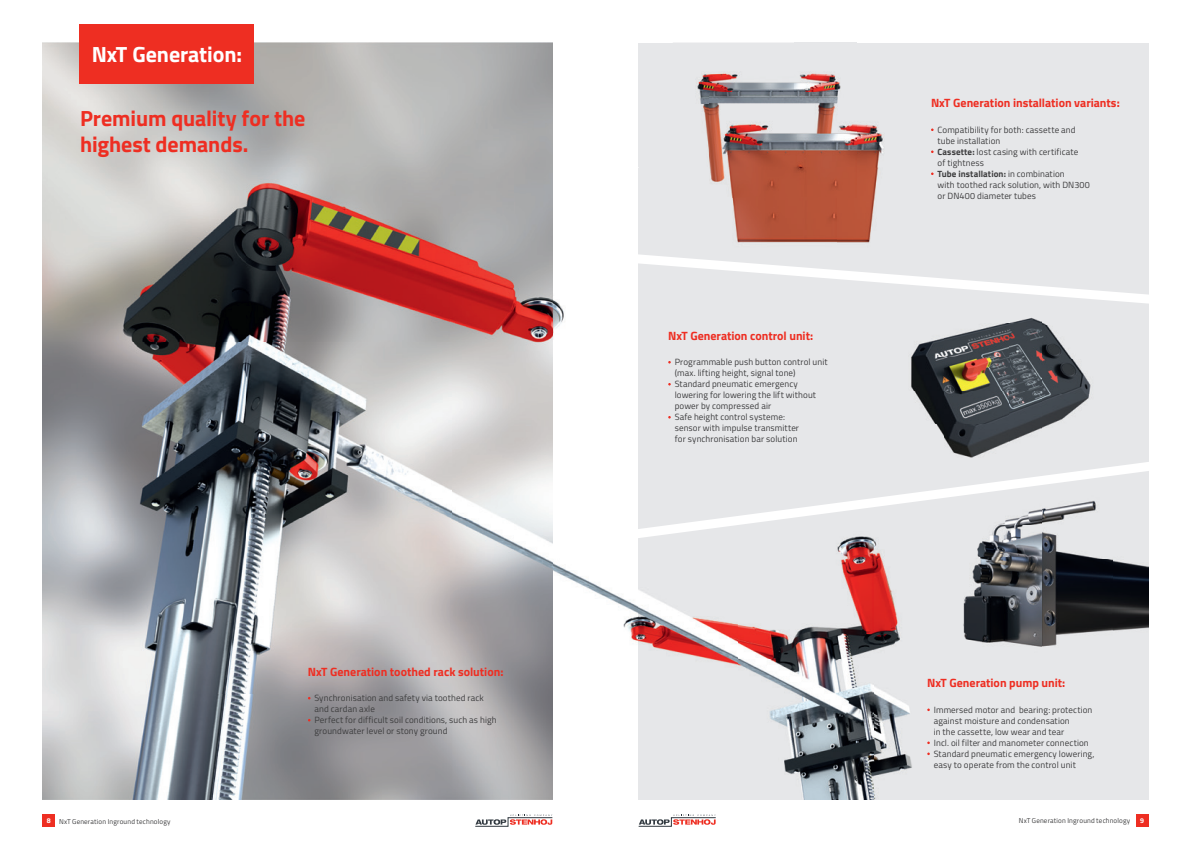
<style>
.page{position:relative;width:1191px;height:842px;background:#fff}
.page>*{position:absolute;margin:0;border:0;box-sizing:border-box;transform-origin:0 0}
.t1{font:700 22px/26.4px "Titillium Web";letter-spacing:-.005em;color:#ee2e22}
.t2{font:700 22px "Titillium Web";letter-spacing:-.005em;color:#fff}
.t3{font:700 12px "Titillium Web";color:#ee2e22}
.t4{font:9px/11px "Titillium Web";letter-spacing:.01em;color:#3e3e3f}
.t5{font:7px "Titillium Web";letter-spacing:.02em;color:#3e3e3f}
.t6{font:700 7px "Titillium Web";color:#fff}
.s1{font-weight:700}
.s2{font-weight:700;color:#fff}
</style>
<div class="page">
<div style="left:43px;top:814px;width:12px;height:12px;background:#ee2e22"></div>
<div style="left:1135px;top:814px;width:13px;height:12px;background:#ee2e22"></div>
<svg style="left:638px;top:814px;width:78px;height:12px"></svg>
<svg style="left:475px;top:814px;width:77px;height:12px"></svg>
<div style="left:638px;top:43px;width:510px;height:756px;background:#e6e7e9"></div>
<img style="left:43px;top:43px;width:510px;height:124px">
<img style="left:43px;top:799px;width:510px;height:1px">
<div style="left:79px;top:24px;width:174px;height:60px;background:#ee2e22"></div>
<img style="left:1041px;top:547px;width:71px;height:100px">
<img style="left:1112px;top:559px;width:36px;height:72px">
<img style="left:697px;top:73px;width:98px;height:32px">
<img style="left:795px;top:73px;width:46px;height:20px">
<img style="left:703px;top:105px;width:7px;height:62px">
<img style="left:856px;top:124px;width:27px;height:43px">
<img style="left:710px;top:93px;width:146px;height:105px">
<img style="left:42px;top:167px;width:697px;height:632px">
<img style="left:738px;top:311px;width:135px;height:488px">
<img style="left:873px;top:547px;width:34px;height:252px">
<img style="left:907px;top:705px;width:23px;height:64px">
<img style="left:963px;top:547px;width:78px;height:100px">
<img style="left:836px;top:167px;width:43px;height:76px">
<img style="left:710px;top:198px;width:126px;height:49px">
<img style="left:1041px;top:321px;width:50px;height:108px">
<img style="left:911px;top:318px;width:130px;height:134px">
<svg style="left:606px;top:247px;width:543px;height:64px"></svg>
<svg style="left:606px;top:452px;width:543px;height:95px"></svg>
<h1 class="t2" style="left:92px;top:38px;width:152px">NxT Generation:</h1>
<h1 class="t1" style="left:80px;top:104px;width:227px">Premium quality for the highest demands.</h1>
<h2 class="t3" style="left:308px;top:662px;width:197px">NxT Generation toothed rack solution:</h2>
<p class="t4" style="left:314px;top:692px;width:184px">Synchronisation and safety via toothed rack and cardan axle<br>Perfect for difficult soil conditions, such as high groundwater level or stony ground</p>
<h2 class="t3" style="left:668px;top:326px;width:147px">NxT Generation control unit:</h2>
<p class="t4" style="left:674px;top:356px;width:154px">Programmable push button control unit (max. lifting height, signal tone)<br>Standard pneumatic emergency lowering for lowering the lift without power by compressed air<br>Safe height control systeme:<br>sensor with impulse transmitter<br>for synchronisation bar solution</p>
<h2 class="t3" style="left:931px;top:94px;width:190px">NxT Generation installation variants:</h2>
<p class="t4" style="left:937px;top:123px;width:154px">Compatibility for both: cassette and tube installation<br><span class="s1">Cassette:</span> lost casing with certificate<br>of tightness<br><span class="s1">Tube installation:</span> in combination<br>with toothed rack solution, with DN300 or DN400 diameter tubes</p>
<h2 class="t3" style="left:927px;top:674px;width:140px">NxT Generation pump unit:</h2>
<p class="t4" style="left:933px;top:703px;width:162px">Immersed motor and bearing: protection against moisture and condensation<br>in the cassette, low wear and tear<br>Incl. oil filter and manometer connection Standard pneumatic emergency lowering, easy to operate from the control unit</p>
<p class="t5" style="left:47px;top:816px;width:125px"><span class="s2">8</span> NxT Generation Inground technology</p>
<p class="t5" style="left:1019px;top:816px;width:113px">NxT Generation Inground technology</p>
<p class="t6" style="left:1140px;top:815px;width:5px">9</p>
</div>
